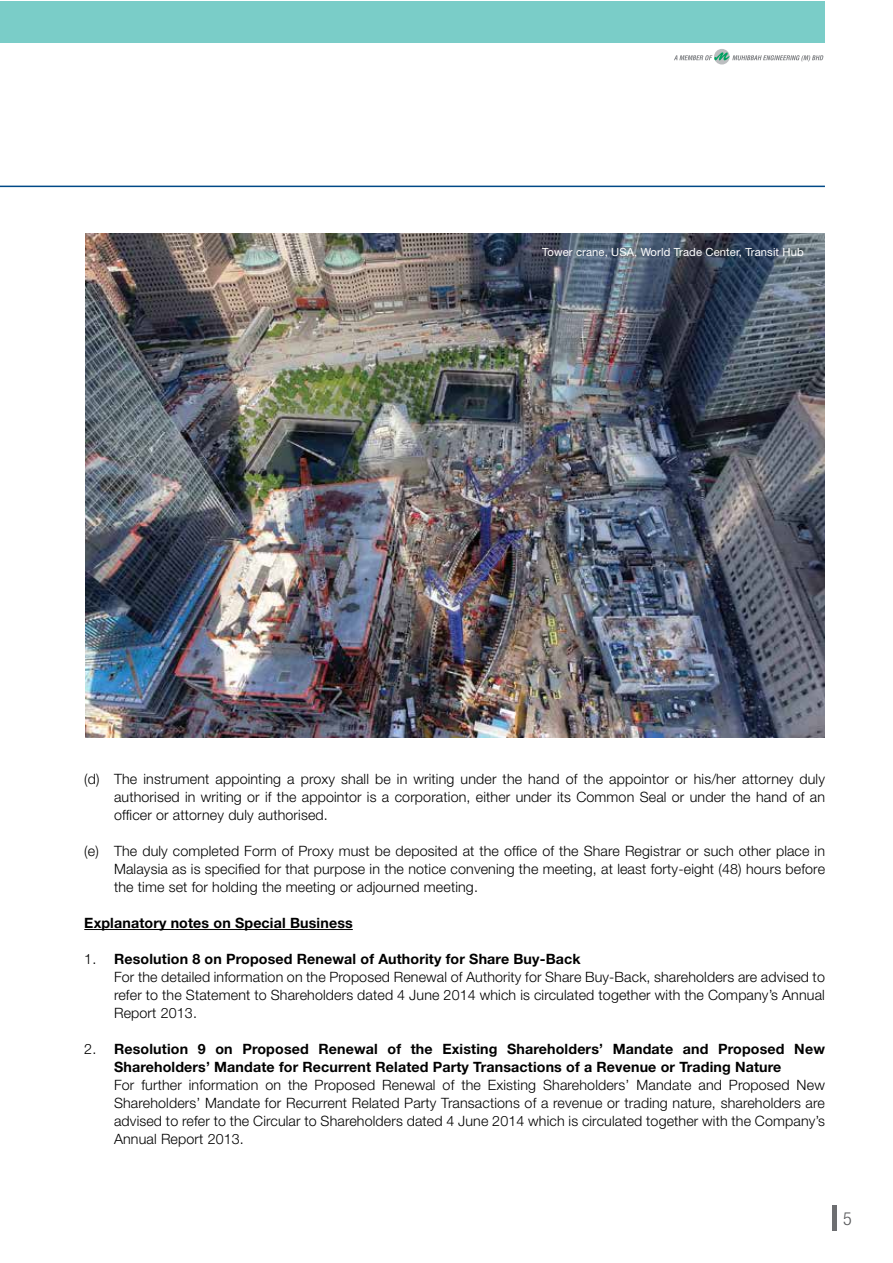
<style>
.page{position:relative;width:893px;height:1263px;background:#fff}
.page>*{position:absolute;margin:0;border:0;box-sizing:border-box;transform-origin:0 0}
.t1{font:300 condensed 18px "Helvetica Neue";color:#58595b}
.t2{font:300 14.25px/18px "Helvetica Neue";letter-spacing:.01em;color:#000;text-align:justify}
.t3{font:700 14.25px/18px "Helvetica Neue";letter-spacing:.01em;color:#000}
.t4{font:11.25px "Helvetica Neue";letter-spacing:.01em;color:#fff}
.s1{font-weight:700}
.s2{font-weight:300}
</style>
<div class="page">
<svg style="left:714px;top:49px;width:16px;height:16px"></svg>
<svg style="left:674px;top:52px;width:149px;height:10px"></svg>
<div style="left:832px;top:1205px;width:5px;height:25px;background:#6d6e71"></div>
<div style="left:0;top:1px;width:825px;height:42px;background:#7acdc8"></div>
<hr style="left:0;top:186px;width:825px;height:1px;background:#004987">
<hr style="left:84px;top:929px;width:269px;height:1px;background:#000">
<img style="left:85px;top:234px;width:740px;height:503px">
<p class="t4" style="left:542px;top:245px;width:263px">Tower crane, USA, World Trade Center, Transit Hub</p>
<p class="t2" style="left:114px;top:770px;width:712px;text-indent:-30px">(d) The instrument appointing a proxy shall be in writing under the hand of the appointor or his/her attorney duly authorised in writing or if the appointor is a corporation, either under its Common Seal or under the hand of an officer or attorney duly authorised.</p>
<p class="t2" style="left:114px;top:842px;width:712px;text-indent:-30px">(e) The duly completed Form of Proxy must be deposited at the office of the Share Registrar or such other place in Malaysia as is specified for that purpose in the notice convening the meeting, at least forty-eight (48) hours before the time set for holding the meeting or adjourned meeting.</p>
<p class="t3" style="left:84px;top:914px;width:270px">Explanatory notes on Special Business</p>
<p class="t2" style="left:114px;top:950px;width:712px;text-align:left;text-indent:-30px">1. <span class="s1">Resolution 8 on Proposed Renewal of Authority for Share Buy-Back<br></span>For the detailed information on the Proposed Renewal of Authority for Share Buy-Back, shareholders are advised to refer to the Statement to Shareholders dated 4 June 2014 which is circulated together with the Company’s Annual Report 2013.</p>
<p class="t3" style="left:114px;top:1040px;width:712px;text-indent:-30px"><span class="s2">2.</span> Resolution 9 on Proposed Renewal of the Existing Shareholders’ Mandate and Proposed New<br>Shareholders’ Mandate for Recurrent Related Party Transactions of a Revenue or Trading Nature</p>
<p class="t2" style="left:114px;top:1076px;width:712px">For further information on the Proposed Renewal of the Existing Shareholders’ Mandate and Proposed New Shareholders’ Mandate for Recurrent Related Party Transactions of a revenue or trading nature, shareholders are advised to refer to the Circular to Shareholders dated 4 June 2014 which is circulated together with the Company’s Annual Report 2013.</p>
<p class="t1" style="left:843px;top:1208px;width:10px">5</p>
</div>
